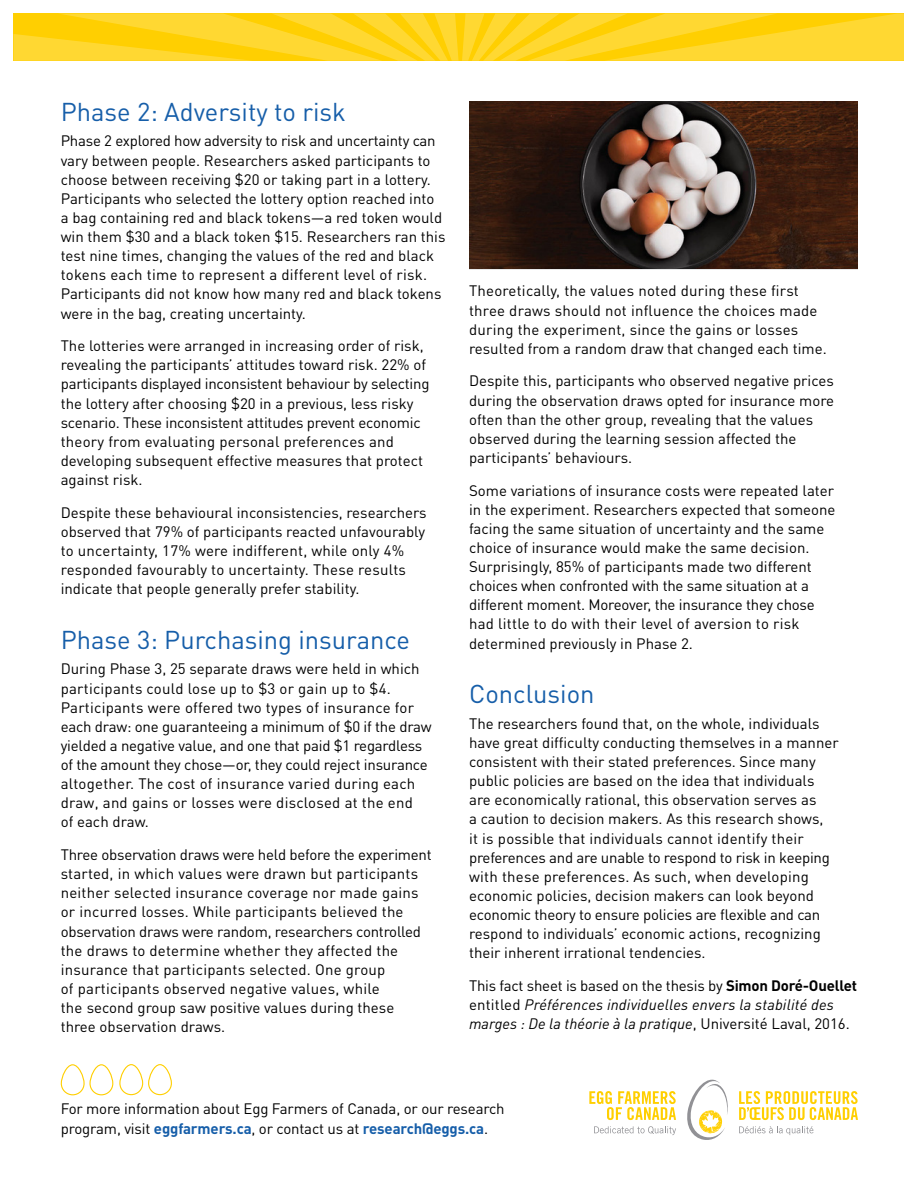
<style>
.page{position:relative;width:918px;height:1188px;background:#fff}
.page>*{position:absolute;margin:0;border:0;box-sizing:border-box;transform-origin:0 0}
.t1{font:25.5px "DIN Pro";color:#165ea9}
.t2{font:15px/19.2px "DIN Pro";color:#000}
.t3{font:italic 15px/19px "DIN";letter-spacing:.01em;color:#000}
.s1{font-weight:700}
.s2{font-family:"DIN Pro";font-style:normal}
.s3{font-weight:700;color:#165ea9}
</style>
<div class="page">
<svg style="left:14px;top:14px;width:890px;height:47px;background:#ffd420"></svg>
<img style="left:469px;top:102px;width:388px;height:166px">
<svg style="left:687px;top:1080px;width:41px;height:60px"></svg>
<svg style="left:739px;top:1091px;width:119px;height:29px"></svg>
<svg style="left:739px;top:1126px;width:75px;height:9px"></svg>
<svg style="left:594px;top:1126px;width:82px;height:9px"></svg>
<svg style="left:589px;top:1091px;width:87px;height:29px"></svg>
<div style="left:119px;top:1064px;width:24px;height:31px;border:1px solid #ffcf01;border-radius:11px"></div>
<div style="left:61px;top:1064px;width:24px;height:31px;border:1px solid #ffcf01;border-radius:11px"></div>
<div style="left:148px;top:1064px;width:24px;height:31px;border:1px solid #ffcf01;border-radius:11px"></div>
<div style="left:89px;top:1064px;width:24px;height:31px;border:1px solid #ffcf01;border-radius:11px"></div>
<h1 class="t1" style="left:61px;top:94px;width:287px">Phase 2: Adversity to risk</h1>
<p class="t2" style="left:61px;top:131px;width:386px">Phase 2 explored how adversity to risk and uncertainty can vary between people. Researchers asked participants to choose between receiving $20 or taking part in a lottery.<br>Participants who selected the lottery option reached into a bag containing red and black tokens—a red token would win them $30 and a black token $15. Researchers ran this test nine times, changing the values of the red and black tokens each time to represent a different level of risk.<br>Participants did not know how many red and black tokens were in the bag, creating uncertainty.</p>
<p class="t2" style="left:61px;top:336px;width:370px">The lotteries were arranged in increasing order of risk, revealing the participants’ attitudes toward risk. 22% of participants displayed inconsistent behaviour by selecting the lottery after choosing $20 in a previous, less risky scenario. These inconsistent attitudes prevent economic theory from evaluating personal preferences and developing subsequent effective measures that protect against risk.</p>
<p class="t2" style="left:61px;top:502px;width:367px">Despite these behavioural inconsistencies, researchers observed that 79% of participants reacted unfavourably to uncertainty, 17% were indifferent, while only 4% responded favourably to uncertainty. These results indicate that people generally prefer stability.</p>
<h1 class="t1" style="left:61px;top:622px;width:351px">Phase 3: Purchasing insurance</h1>
<p class="t2" style="left:61px;top:659px;width:373px">During Phase 3, 25 separate draws were held in which participants could lose up to $3 or gain up to $4.<br>Participants were offered two types of insurance for each draw: one guaranteeing a minimum of $0 if the draw yielded a negative value, and one that paid $1 regardless of the amount they chose—or, they could reject insurance altogether. The cost of insurance varied during each draw, and gains or losses were disclosed at the end<br>of each draw.</p>
<p class="t2" style="left:61px;top:844px;width:373px">Three observation draws were held before the experiment started, in which values were drawn but participants neither selected insurance coverage nor made gains or incurred losses. While participants believed the observation draws were random, researchers controlled the draws to determine whether they affected the insurance that participants selected. One group<br>of participants observed negative values, while<br>the second group saw positive values during these three observation draws.</p>
<p class="t2" style="left:469px;top:281px;width:359px">Theoretically, the values noted during these first three draws should not influence the choices made during the experiment, since the gains or losses resulted from a random draw that changed each time.</p>
<p class="t2" style="left:469px;top:371px;width:367px">Despite this, participants who observed negative prices during the observation draws opted for insurance more often than the other group, revealing that the values observed during the learning session affected the participants’ behaviours.</p>
<p class="t2" style="left:469px;top:480px;width:368px">Some variations of insurance costs were repeated later in the experiment. Researchers expected that someone facing the same situation of uncertainty and the same choice of insurance would make the same decision.<br>Surprisingly, 85% of participants made two different choices when confronted with the same situation at a different moment. Moreover, the insurance they chose had little to do with their level of aversion to risk determined previously in Phase 2.</p>
<h1 class="t1" style="left:469px;top:676px;width:127px">Conclusion</h1>
<p class="t2" style="left:469px;top:713px;width:371px">The researchers found that, on the whole, individuals have great difficulty conducting themselves in a manner consistent with their stated preferences. Since many public policies are based on the idea that individuals are economically rational, this observation serves as<br>a caution to decision makers. As this research shows,<br>it is possible that individuals cannot identify their preferences and are unable to respond to risk in keeping with these preferences. As such, when developing economic policies, decision makers can look beyond economic theory to ensure policies are flexible and can respond to individuals’ economic actions, recognizing their inherent irrational tendencies.</p>
<p class="t2" style="left:469px;top:975px;width:389px">This fact sheet is based on the thesis by <span class="s1">Simon Doré-Ouellet</span></p>
<p class="t3" style="left:469px;top:995px;width:382px"><span class="s2">entitled</span> Préférences individuelles envers la stabilité des marges : De la théorie à la pratique<span class="s2">, Université Laval, 2016.</span></p>
<p class="t2" style="left:61px;top:1099px;width:445px">For more information about Egg Farmers of Canada, or our research program, visit <span class="s3">eggfarmers.ca</span>, or contact us at <span class="s3">research@eggs.ca</span>.</p>
</div>
